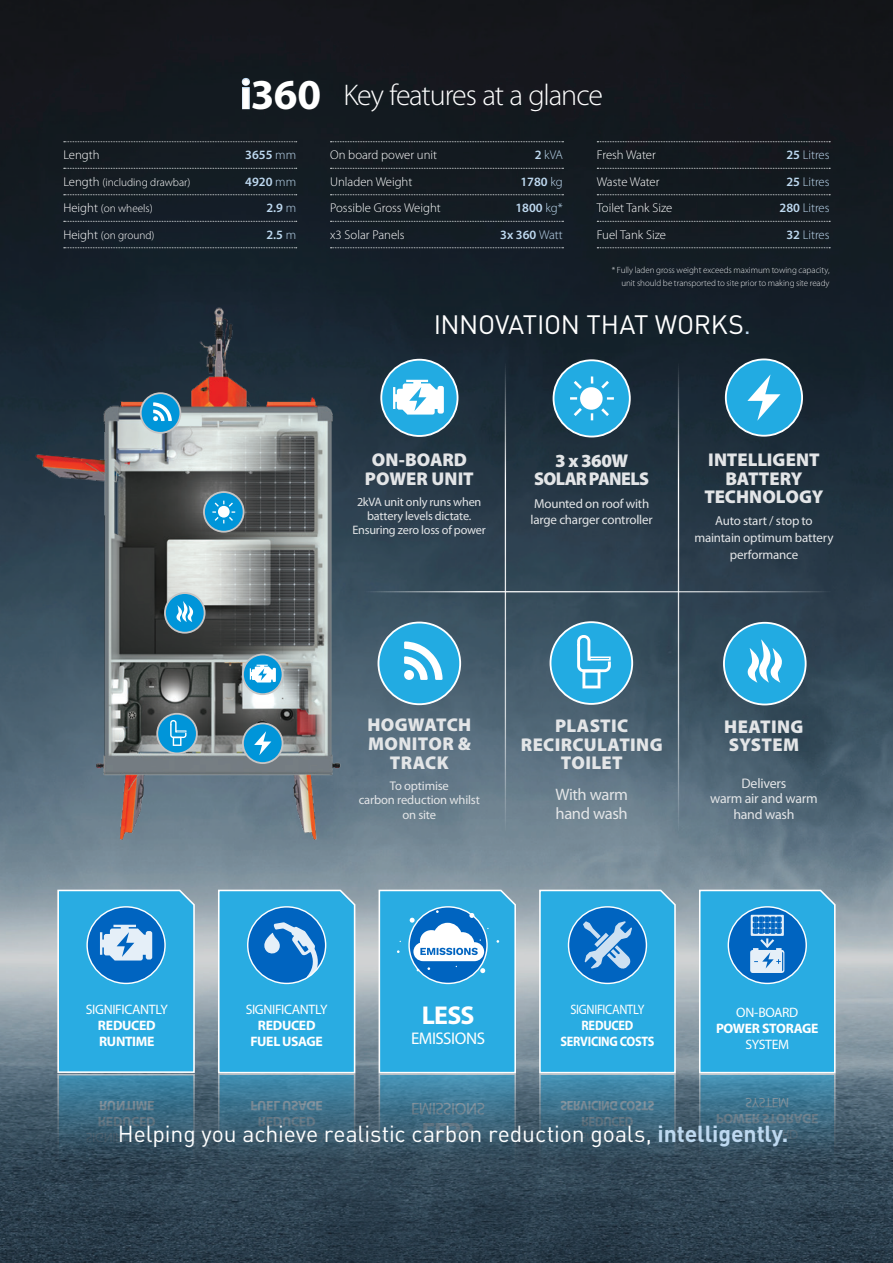
<style>
.page{position:relative;width:893px;height:1263px;background:#fff}
.page>*{position:absolute;margin:0;border:0;box-sizing:border-box;transform-origin:0 0}
.t1{font:700 42.75px "Myriad Pro";color:#fff}
.t2{font:300 30px "Myriad Pro";letter-spacing:-.04em;color:#fff}
.t3{font:26.25px "DIN";letter-spacing:-.015em;color:#fff}
.t4{font:700 25.95px "Myriad Pro";color:#fff}
.t5{font:22.95px "DIN";letter-spacing:-.005em;color:#fff}
.t6{font:900 18.6px/18.6px "Myriad Pro";letter-spacing:.005em;color:#e3e5e7;text-align:center}
.t7{font:900 18.6px/18.6px "Myriad Pro";letter-spacing:-.035em;color:#e3e5e7;text-align:center}
.t8{font:16.95px "Myriad Pro";letter-spacing:-.03em;color:#fff}
.t9{font:16.65px/18.9px "Myriad Pro";letter-spacing:-.025em;color:#e3e5e7}
.t10{font:13.95px/15.8px "Myriad Pro";letter-spacing:-.015em;color:#e3e5e7;text-align:center}
.t11{font:700 13.65px/16px "Myriad Pro";letter-spacing:-.02em;color:#fff;text-align:center}
.t12{font:13.65px "Myriad Pro";letter-spacing:-.025em;color:#fff}
.t13{font:700 13.65px/16px "Myriad Pro";letter-spacing:-.02em;color:#fff;text-align:center;scale:.9 1}
.t14{font:13.65px "Myriad Pro";letter-spacing:-.025em;color:#fff;scale:.9 1}
.t15{font:13.05px/16.6px "Myriad Pro";letter-spacing:-.015em;color:#e3e5e7}
.t16{font:300 12.75px "Myriad Pro";color:#fff}
.t17{font:600 12.75px "Myriad Pro";color:#bed9f0}
.t18{font:300 12.75px "Myriad Pro";color:#bed9f0}
.t19{font:12.6px/14.4px "Myriad Pro";letter-spacing:-.015em;color:#e3e5e7;text-align:center}
.t20{font:12.3px/14px "Myriad Pro";letter-spacing:-.02em;color:#e3e5e7;text-align:center}
.t21{font:300 11.25px "Myriad Pro";color:#fff}
.t22{font:300 9px/13.5px "Myriad Pro";letter-spacing:-.005em;color:#e3e5e7;text-align:right}
.s1{color:#bed9f0}
.s2{font-weight:300}
.s3{font-size:12.75px}
.s4{font-weight:600}
.s5{font-weight:700;color:#bed9f0}
</style>
<div class="page">
<img style="left:0;top:0;width:893px;height:1263px">
<div style="left:554px;top:360px;width:76px;height:77px;background:#22abe2;border-radius:50%"></div>
<div style="left:553px;top:359px;width:78px;height:78px;border:2px solid #fff;border-radius:50%"></div>
<svg style="left:570px;top:376px;width:44px;height:44px"></svg>
<div style="left:550px;top:622px;width:82px;height:82px;background:#22abe2;border-radius:50%"></div>
<div style="left:550px;top:621px;width:83px;height:84px;border:2px solid #fff;border-radius:50%"></div>
<svg style="left:577px;top:635px;width:34px;height:53px"></svg>
<div style="left:726px;top:359px;width:76px;height:77px;background:#22abe2;border-radius:50%"></div>
<div style="left:725px;top:358px;width:78px;height:79px;border:2px solid #fff;border-radius:50%"></div>
<svg style="left:747px;top:374px;width:33px;height:47px"></svg>
<div style="left:724px;top:623px;width:82px;height:81px;background:#22abe2;border-radius:50%"></div>
<div style="left:723px;top:622px;width:84px;height:83px;border:2px solid #fff;border-radius:50%"></div>
<svg style="left:747px;top:639px;width:35px;height:44px"></svg>
<div style="left:378px;top:622px;width:82px;height:82px;background:#22abe2;border-radius:50%"></div>
<div style="left:378px;top:622px;width:83px;height:83px;border:2px solid #fff;border-radius:50%"></div>
<svg style="left:404px;top:641px;width:39px;height:39px"></svg>
<div style="left:381px;top:360px;width:77px;height:76px;background:#22abe2;border-radius:50%"></div>
<div style="left:380px;top:359px;width:78px;height:78px;border:2px solid #fff;border-radius:50%"></div>
<svg style="left:393px;top:380px;width:51px;height:35px"></svg>
<hr style="left:678px;top:360px;width:1px;height:471px;background:#fff">
<hr style="left:505px;top:360px;width:1px;height:471px;background:#fff">
<hr style="left:362px;top:591px;width:469px;height:1px;background:#fff">
<svg style="left:64px;top:141px;width:233px;height:1px"></svg>
<svg style="left:64px;top:168px;width:233px;height:1px"></svg>
<svg style="left:64px;top:194px;width:233px;height:1px"></svg>
<svg style="left:64px;top:221px;width:233px;height:1px"></svg>
<svg style="left:64px;top:247px;width:233px;height:1px"></svg>
<svg style="left:330px;top:141px;width:233px;height:1px"></svg>
<svg style="left:330px;top:168px;width:233px;height:1px"></svg>
<svg style="left:330px;top:194px;width:233px;height:1px"></svg>
<svg style="left:330px;top:221px;width:233px;height:1px"></svg>
<svg style="left:330px;top:247px;width:233px;height:1px"></svg>
<svg style="left:597px;top:141px;width:233px;height:1px"></svg>
<svg style="left:597px;top:168px;width:233px;height:1px"></svg>
<svg style="left:597px;top:194px;width:233px;height:1px"></svg>
<svg style="left:597px;top:221px;width:233px;height:1px"></svg>
<svg style="left:597px;top:247px;width:233px;height:1px"></svg>
<img style="left:32px;top:285px;width:339px;height:565px">
<svg style="left:204px;top:492px;width:40px;height:40px"></svg>
<div style="left:203px;top:491px;width:42px;height:42px;border:2px solid #c8c5c4;border-radius:50%"></div>
<svg style="left:212px;top:501px;width:23px;height:22px"></svg>
<div style="left:157px;top:714px;width:40px;height:39px;background:#0095d9;border-radius:50%"></div>
<div style="left:156px;top:713px;width:42px;height:41px;border:2px solid #c8c5c4;border-radius:50%"></div>
<svg style="left:170px;top:720px;width:16px;height:26px"></svg>
<div style="left:165px;top:593px;width:40px;height:40px;background:#0095d9;border-radius:50%"></div>
<div style="left:164px;top:592px;width:42px;height:42px;border:2px solid #c8c5c4;border-radius:50%"></div>
<svg style="left:176px;top:601px;width:17px;height:21px"></svg>
<div style="left:141px;top:393px;width:39px;height:40px;background:#0095d9;border-radius:50%"></div>
<div style="left:140px;top:392px;width:41px;height:42px;border:2px solid #c8c5c4;border-radius:50%"></div>
<svg style="left:153px;top:402px;width:19px;height:19px"></svg>
<div style="left:243px;top:723px;width:40px;height:40px;background:#0095d9;border-radius:50%"></div>
<div style="left:242px;top:722px;width:41px;height:42px;border:2px solid #c8c5c4;border-radius:50%"></div>
<svg style="left:254px;top:731px;width:17px;height:24px"></svg>
<svg style="left:243px;top:654px;width:40px;height:40px"></svg>
<div style="left:242px;top:654px;width:41px;height:41px;border:2px solid #c8c5c4;border-radius:50%"></div>
<svg style="left:250px;top:665px;width:26px;height:17px"></svg>
<svg style="left:217px;top:888px;width:140px;height:370px;background:#357ea2"></svg>
<svg style="left:378px;top:888px;width:139px;height:370px;background:#3c82a5"></svg>
<svg style="left:538px;top:888px;width:139px;height:370px;background:#377fa3"></svg>
<svg style="left:57px;top:888px;width:139px;height:370px;background:#377ea2"></svg>
<svg style="left:698px;top:888px;width:139px;height:370px;background:#3880a4"></svg>
<h1 class="t1" style="left:240px;top:66px;width:83px"><span class="s1">i</span>360</h1>
<h2 class="t2" style="left:343px;top:78px;width:261px">Key features at a glance</h2>
<p class="t16" style="left:63px;top:148px;width:38px">Length</p>
<p class="t17" style="left:245px;top:147px;width:52px">3655 <span class="s2">mm</span></p>
<p class="t21" style="left:63px;top:176px;width:129px"><span class="s3">Length</span> (including drawbar)</p>
<p class="t17" style="left:245px;top:173px;width:52px">4920 <span class="s2">mm</span></p>
<p class="t21" style="left:63px;top:202px;width:91px"><span class="s3">Height</span> (on wheels)</p>
<p class="t17" style="left:266px;top:200px;width:31px">2.9 <span class="s2">m</span></p>
<p class="t21" style="left:63px;top:229px;width:93px"><span class="s3">Height</span> (on ground)</p>
<p class="t17" style="left:266px;top:226px;width:31px">2.5 <span class="s2">m</span></p>
<p class="t16" style="left:330px;top:148px;width:108px">On board power unit</p>
<p class="t18" style="left:535px;top:148px;width:30px"><span class="s4">2</span> kVA</p>
<p class="t16" style="left:330px;top:175px;width:84px">Unladen Weight</p>
<p class="t17" style="left:520px;top:173px;width:44px">1780 <span class="s2">kg</span></p>
<p class="t16" style="left:330px;top:201px;width:112px">Possible Gross Weight</p>
<p class="t17" style="left:515px;top:200px;width:49px">1800 <span class="s2">kg*</span></p>
<p class="t16" style="left:330px;top:228px;width:76px">x3 Solar Panels</p>
<p class="t17" style="left:500px;top:227px;width:64px">3x 360 <span class="s2">Watt</span></p>
<p class="t16" style="left:597px;top:148px;width:60px">Fresh Water</p>
<p class="t18" style="left:786px;top:148px;width:45px"><span class="s4">25</span> Litres</p>
<p class="t16" style="left:597px;top:175px;width:64px">Waste Water</p>
<p class="t18" style="left:786px;top:175px;width:45px"><span class="s4">25</span> Litres</p>
<p class="t16" style="left:597px;top:201px;width:77px">Toilet Tank Size</p>
<p class="t18" style="left:780px;top:201px;width:52px"><span class="s4">280</span> Litres</p>
<p class="t16" style="left:597px;top:228px;width:71px">Fuel Tank Size</p>
<p class="t18" style="left:786px;top:228px;width:45px"><span class="s4">32</span> Litres</p>
<p class="t22" style="left:612px;top:263px;width:219px">* Fully laden gross weight exceeds maximum towing capacity, unit should be transported to site prior to making site ready</p>
<h3 class="t3" style="left:434px;top:309px;width:319px">INNOVATION THAT WORKS<span class="s1">.</span></h3>
<h3 class="t6" style="left:365px;top:451px;width:110px">ON-BOARD<br>POWER UNIT</h3>
<p class="t20" style="left:353px;top:495px;width:135px">2kVA unit only runs when battery levels dictate.<br>Ensuring zero loss of power</p>
<h3 class="t7" style="left:534px;top:451px;width:116px">3 x 360W<br>SOLAR PANELS</h3>
<p class="t15" style="left:531px;top:495px;width:124px">Mounted on roof with large charger controller</p>
<h3 class="t6" style="left:704px;top:451px;width:121px">INTELLIGENT<br>BATTERY<br>TECHNOLOGY</h3>
<p class="t15" style="left:694px;top:512px;width:141px;text-align:center">Auto start / stop to maintain optimum battery performance</p>
<h3 class="t6" style="left:367px;top:716px;width:105px">HOGWATCH<br>MONITOR &amp;<br>TRACK</h3>
<p class="t19" style="left:359px;top:778px;width:123px">To optimise<br>carbon reduction whilst on site</p>
<h3 class="t6" style="left:521px;top:717px;width:143px">PLASTIC<br>RECIRCULATING<br>TOILET</h3>
<h3 class="t9" style="left:555px;top:785px;width:74px">With warm hand wash</h3>
<h3 class="t6" style="left:724px;top:717px;width:81px;text-align:left">HEATING<br>SYSTEM</h3>
<p class="t10" style="left:710px;top:775px;width:109px">Delivers<br>warm air and warm hand wash</p>
<p class="t12" style="left:86px;top:1000px;width:83px">SIGNIFICANTLY</p>
<p class="t11" style="left:98px;top:1016px;width:59px;text-align:left">REDUCED<br>RUNTIME</p>
<p class="t12" style="left:246px;top:1000px;width:83px">SIGNIFICANTLY</p>
<p class="t11" style="left:250px;top:1016px;width:74px">REDUCED<br>FUEL USAGE</p>
<h3 class="t4" style="left:422px;top:998px;width:54px">LESS</h3>
<h3 class="t8" style="left:411px;top:1028px;width:76px">EMISSIONS</h3>
<p class="t14" style="left:571px;top:1000px;width:83px">SIGNIFICANTLY</p>
<p class="t13" style="left:560px;top:1016px;width:106px">REDUCED<br>SERVICING COSTS</p>
<p class="t12" style="left:736px;top:1004px;width:64px">ON-BOARD</p>
<p class="t11" style="left:716px;top:1020px;width:104px">POWER STORAGE</p>
<p class="t12" style="left:745px;top:1036px;width:45px">SYSTEM</p>
<h3 class="t5" style="left:118px;top:1120px;width:672px">Helping you achieve realistic carbon reduction goals, <span class="s5">intelligently.</span></h3>
</div>
